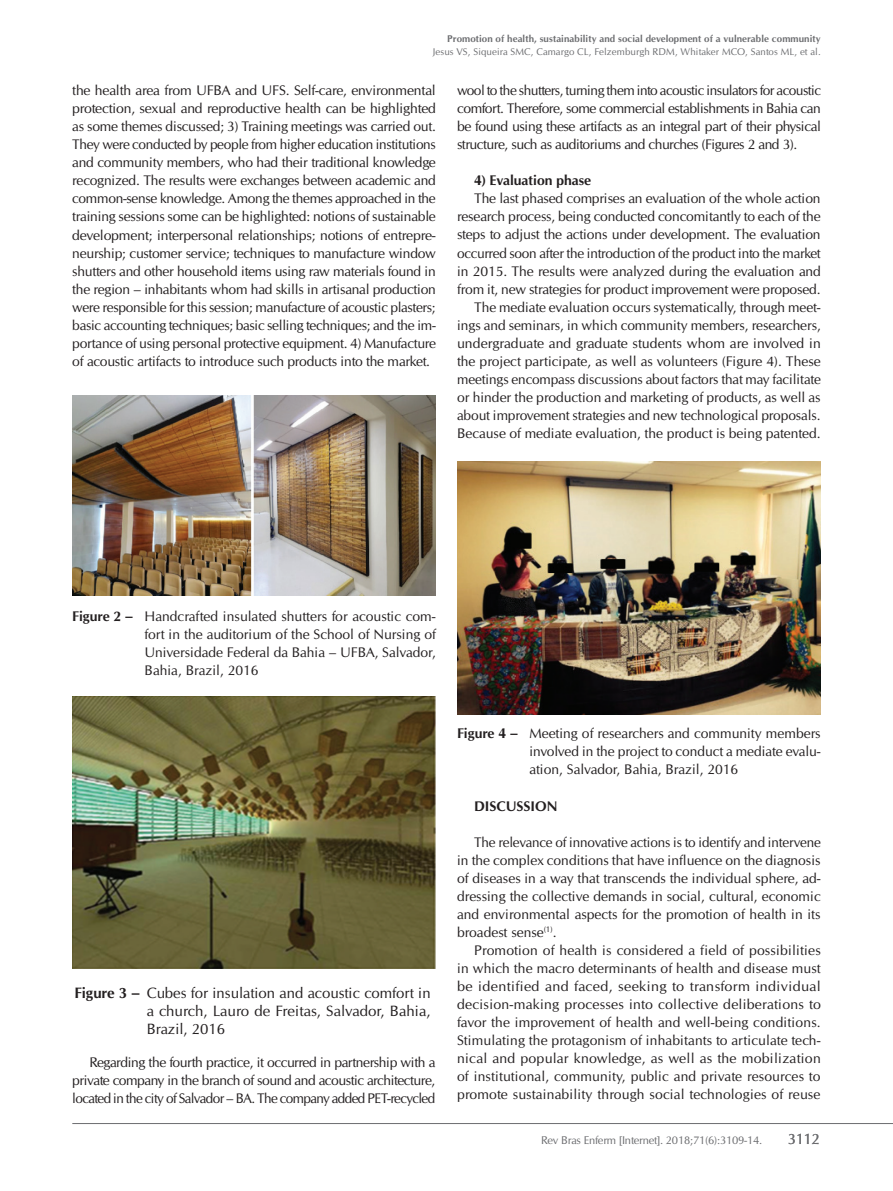
<style>
.page{position:relative;width:893px;height:1191px;background:#fff}
.page>*{position:absolute;margin:0;border:0;box-sizing:border-box;transform-origin:0 0}
.t1{font:15px/18px "URW Classico";color:#231f20;text-align:justify}
.t2{font:15px "URW Classico";color:#6c6d70}
.t3{font:13.95px/18px "URW Classico";letter-spacing:-.01em;color:#231f20;text-align:justify}
.t4{font:700 13.95px "URW Classico";color:#231f20}
.t5{font:11.25px "URW Classico";letter-spacing:-.015em;color:#6c6d70}
.t6{font:700 9.75px "URW Classico";letter-spacing:.01em;color:#6c6d70}
.t7{font:9.75px "URW Classico";letter-spacing:.01em;color:#6c6d70}
.s1{font-weight:700}
</style>
<div class="page">
<hr style="left:72px;top:1123px;width:821px;height:1px;background:#6c6d70">
<img style="left:72px;top:395px;width:363px;height:200px">
<img style="left:72px;top:696px;width:363px;height:273px">
<img style="left:457px;top:461px;width:363px;height:253px">
<p class="t6" style="left:447px;top:32px;width:375px">Promotion of health, sustainability and social development of a vulnerable community</p>
<p class="t7" style="left:433px;top:46px;width:389px">Jesus VS, Siqueira SMC, Camargo CL, Felzemburgh RDM, Whitaker MCO, Santos ML, et al.</p>
<p class="t3" style="left:72px;top:82px;width:365px">the health area from UFBA and UFS. Self-care, environmental protection, sexual and reproductive health can be highlighted as some themes discussed; 3) Training meetings was carried out.<br>They were conducted by people from higher education institutions and community members, who had their traditional knowledge recognized. The results were exchanges between academic and common-sense knowledge. Among the themes approached in the training sessions some can be highlighted: notions of sustainable development; interpersonal relationships; notions of entrepre&shy;neurship; customer service; techniques to manufacture window shutters and other household items using raw materials found in the region – inhabitants whom had skills in artisanal production were responsible for this session; manufacture of acoustic plasters; basic accounting techniques; basic selling techniques; and the im&shy;portance of using personal protective equipment. 4) Manufacture of acoustic artifacts to introduce such products into the market.</p>
<p class="t3" style="left:457px;top:82px;width:365px">wool to the shutters, turning them into acoustic insulators for acoustic comfort. Therefore, some commercial establishments in Bahia can be found using these artifacts as an integral part of their physical structure, such as auditoriums and churches (Figures 2 and 3).</p>
<p class="t4" style="left:474px;top:172px;width:118px">4) Evaluation phase</p>
<p class="t3" style="left:457px;top:190px;width:365px;text-align:right">The last phased comprises an evaluation of the whole action research process, being conducted concomitantly to each of the steps to adjust the actions under development. The evaluation occurred soon after the introduction of the product into the market in 2015. The results were analyzed during the evaluation and from it, new strategies for product improvement were proposed.<br>The mediate evaluation occurs systematically, through meet&shy;ings and seminars, in which community members, researchers, undergraduate and graduate students whom are involved in the project participate, as well as volunteers (Figure 4). These meetings encompass discussions about factors that may facilitate or hinder the production and marketing of products, as well as about improvement strategies and new technological proposals.<br>Because of mediate evaluation, the product is being patented.</p>
<p class="t3" style="left:145px;top:608px;width:293px;text-indent:-72px"><span class="s1">Figure 2 –</span> Handcrafted insulated shutters for acoustic com&shy;fort in the auditorium of the School of Nursing of Universidade Federal da Bahia – UFBA, Salvador, Bahia, Brazil, 2016</p>
<p class="t1" style="left:147px;top:983px;width:285px;text-indent:-72px"><span class="s1">Figure 3 –</span> Cubes for insulation and acoustic comfort in a church, Lauro de Freitas, Salvador, Bahia, Brazil, 2016</p>
<p class="t3" style="left:72px;top:1053px;width:365px;text-indent:17px">Regarding the fourth practice, it occurred in partnership with a private company in the branch of sound and acoustic architecture, located in the city of Salvador – BA. The company added PET-recycled</p>
<p class="t3" style="left:529px;top:724px;width:293px;text-indent:-72px"><span class="s1">Figure 4 –</span> Meeting of researchers and community members involved in the project to conduct a mediate evalu&shy;ation, Salvador, Bahia, Brazil, 2016</p>
<p class="t4" style="left:474px;top:797px;width:85px">DISCUSSION</p>
<p class="t3" style="left:457px;top:833px;width:365px;text-indent:17px">The relevance of innovative actions is to identify and intervene in the complex conditions that have influence on the diagnosis of diseases in a way that transcends the individual sphere, ad&shy;dressing the collective demands in social, cultural, economic and environmental aspects for the promotion of health in its broadest sense<sup>(1)</sup>.</p>
<p class="t3" style="left:457px;top:941px;width:365px;text-indent:17px">Promotion of health is considered a field of possibilities in which the macro determinants of health and disease must be identified and faced, seeking to transform individual decision-making processes into collective deliberations to favor the improvement of health and well-being conditions.<br>Stimulating the protagonism of inhabitants to articulate tech&shy;nical and popular knowledge, as well as the mobilization of institutional, community, public and private resources to promote sustainability through social technologies of reuse</p>
<p class="t5" style="left:541px;top:1133px;width:223px">Rev Bras Enferm [Internet]. 2018;71(6):3109-14.</p>
<p class="t2" style="left:788px;top:1130px;width:33px">3112</p>
</div>
